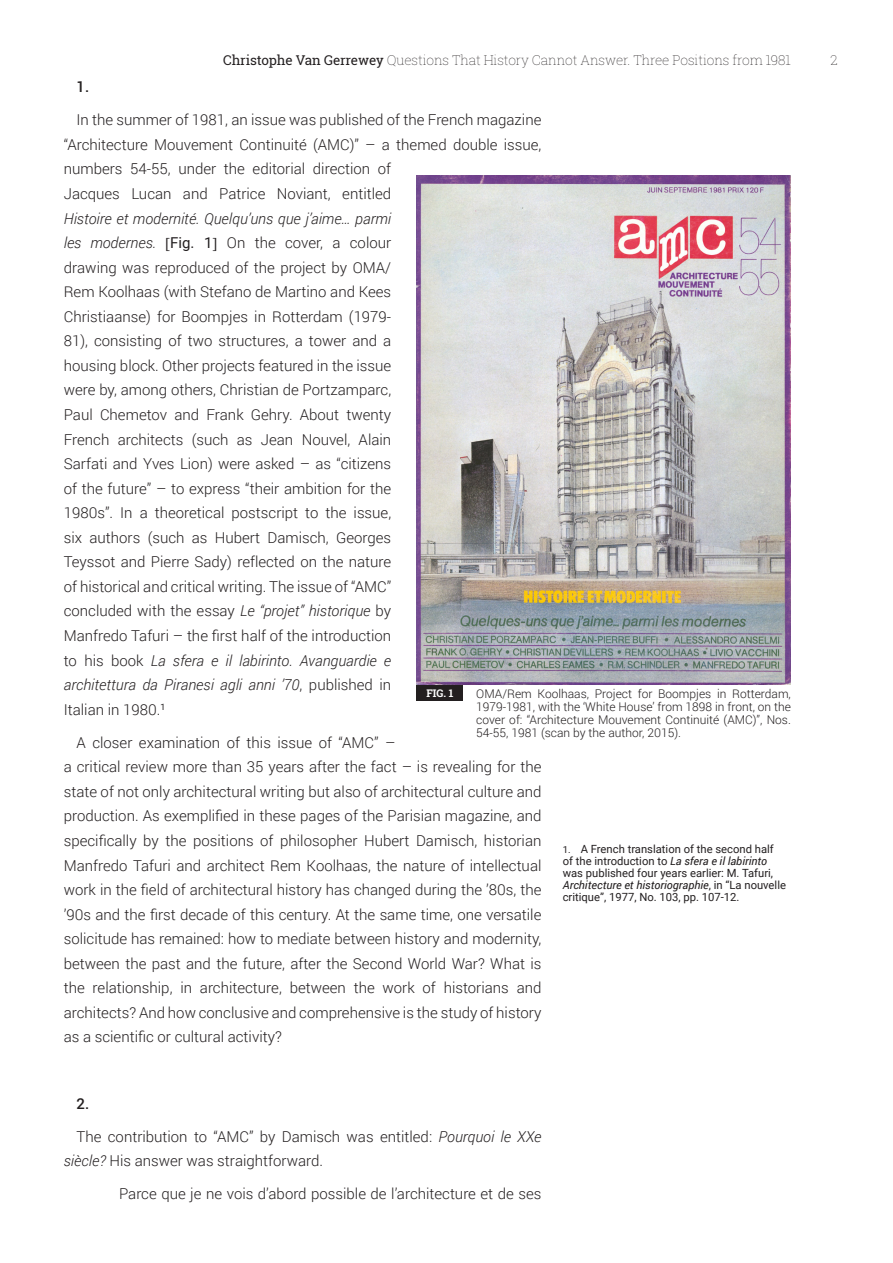
<style>
.page{position:relative;width:893px;height:1263px;background:#fff}
.page>*{position:absolute;margin:0;border:0;box-sizing:border-box;transform-origin:0 0}
.PARAGRAFO_BASE{font:300 15px/24.6px "Roboto";color:#231f20}
.PARAGRAFO_CITAZIONE{font:300 15px "Roboto";color:#231f20}
.PARAGRAFO_BASE-2{font:500 15px "Roboto";color:#231f20}
.t1{font:100 13.5px "Roboto Slab";letter-spacing:-.01em;color:#231f20}
.ZZ_DIDA{font:300 12px/12.8px "Roboto";color:#231f20;text-align:justify}
.t2{font:11.25px/12px "Roboto";color:#231f20}
.t3{font:700 10.5px "Roboto Slab";color:#fff}
.s1{font-weight:400}
.s2{font-style:italic}
.s3{font-size:9.6px}
</style>
<div class="page">
<div style="left:417px;top:685px;width:46px;height:16px;background:#231f20"></div>
<img style="left:417px;top:175px;width:374px;height:510px">
<p class="t1" style="left:223px;top:51px;width:569px"><span class="s1">Christophe Van Gerrewey</span> Questions That History Cannot Answer. Three Positions from 1981</p>
<p class="t1" style="left:830px;top:51px;width:9px">2</p>
<p class="PARAGRAFO_BASE-2" style="left:77px;top:76px;width:14px">1.</p>
<p class="PARAGRAFO_BASE" style="left:64px;top:107px;width:479px;text-indent:13px">In the summer of 1981, an issue was published of the French magazine “Architecture Mouvement Continuité (AMC)” – a themed double issue, numbers 54-55, under the editorial direction of<br>Jacques Lucan and Patrice Noviant, entitled<br><span class="s2">Histoire et modernité. Quelqu’uns que j’aime… parmi<br>les modernes.</span> <span class="s1">Fig. 1</span> On the cover, a colour<br>drawing was reproduced of the project by OMA/<br>Rem Koolhaas (with Stefano de Martino and Kees<br>Christiaanse) for Boompjes in Rotterdam (1979-<br>81), consisting of two structures, a tower and a<br>housing block. Other projects featured in the issue<br>were by, among others, Christian de Portzamparc,<br>Paul Chemetov and Frank Gehry. About twenty<br>French architects (such as Jean Nouvel, Alain<br>Sarfati and Yves Lion) were asked – as “citizens<br>of the future” – to express “their ambition for the<br>1980s”. In a theoretical postscript to the issue,<br>six authors (such as Hubert Damisch, Georges<br>Teyssot and Pierre Sady) reflected on the nature<br>of historical and critical writing. The issue of “AMC”<br>concluded with the essay <span class="s2">Le “projet” historique</span> by<br>Manfredo Tafuri – the first half of the introduction<br>to his book <span class="s2">La sfera e il labirinto. Avanguardie e<br>architettura da Piranesi agli anni ’70</span>, published in<br>Italian in 1980.<sup>1</sup></p>
<p class="PARAGRAFO_BASE" style="left:64px;top:730px;width:479px;text-indent:13px">A closer examination of this issue of “AMC” –<br>a critical review more than 35 years after the fact – is revealing for the state of not only architectural writing but also of architectural culture and production. As exemplified in these pages of the Parisian magazine, and specifically by the positions of philosopher Hubert Damisch, historian Manfredo Tafuri and architect Rem Koolhaas, the nature of intellectual work in the field of architectural history has changed during the ’80s, the ’90s and the first decade of this century. At the same time, one versatile solicitude has remained: how to mediate between history and modernity, between the past and the future, after the Second World War? What is the relationship, in architecture, between the work of historians and architects? And how conclusive and comprehensive is the study of history as a scientific or cultural activity?</p>
<p class="ZZ_DIDA" style="left:476px;top:687px;width:316px">OMA/Rem Koolhaas, Project for Boompjes in Rotterdam, 1979-1981, with the ‘White House’ from 1898 in front, on the cover of: “Architecture Mouvement Continuité (AMC)”, Nos.<br>54-55, 1981 (scan by the author, 2015).</p>
<p class="t3" style="left:426px;top:686px;width:28px">FIG. 1</p>
<p class="t2" style="left:563px;top:843px;width:225px"><span class="s3">1.</span> A French translation of the second half of the introduction to <span class="s2">La sfera e il labirinto </span>was published four years earlier: M. Tafuri, <span class="s2">Architecture et historiographie</span>, in “La nouvelle critique”, 1977, No. 103, pp. 107-12.</p>
<p class="PARAGRAFO_BASE-2" style="left:77px;top:1093px;width:14px">2.</p>
<p class="PARAGRAFO_BASE" style="left:64px;top:1123px;width:479px;text-indent:13px">The contribution to “AMC” by Damisch was entitled: <span class="s2">Pourquoi le XXe siècle?</span> His answer was straightforward.</p>
<p class="PARAGRAFO_CITAZIONE" style="left:119px;top:1183px;width:424px">Parce que je ne vois d’abord possible de l’architecture et de ses</p>
</div>
